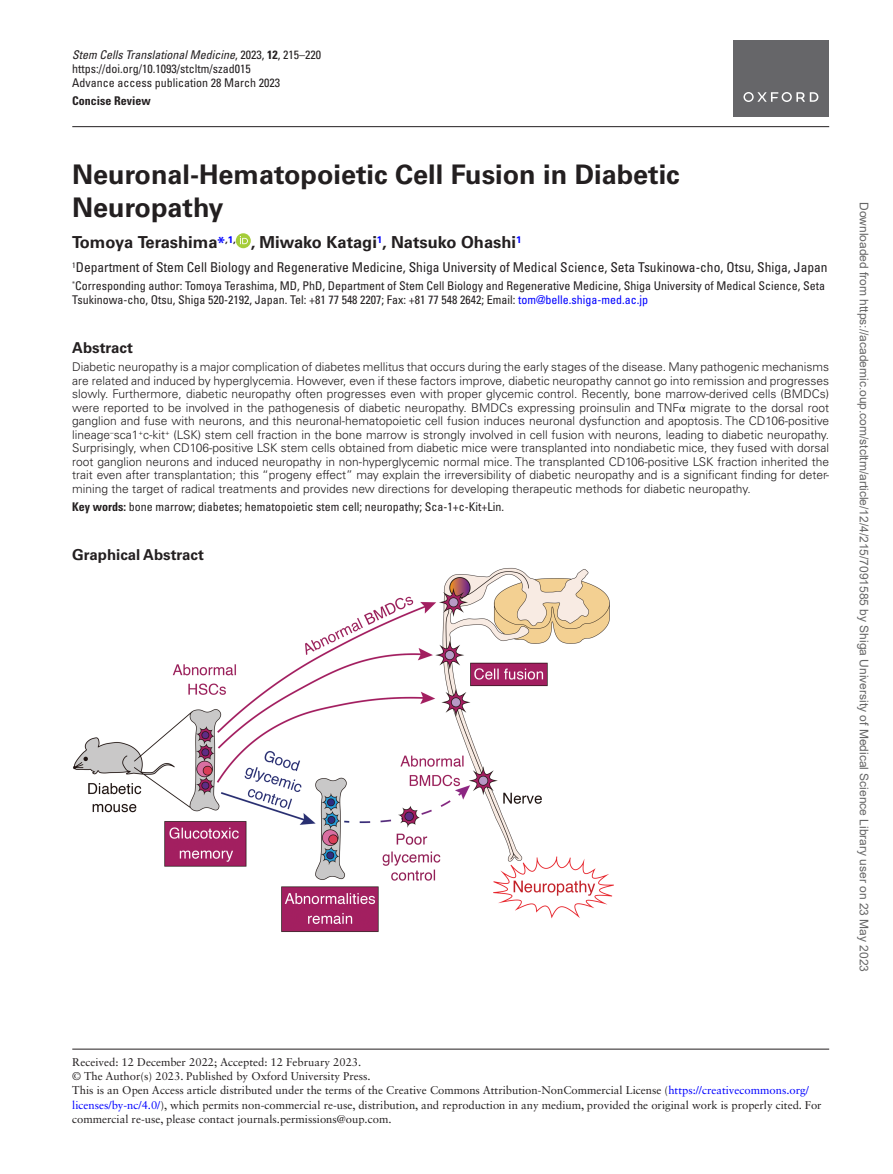
<style>
.page{position:relative;width:893px;height:1174px;background:#fff}
.page>*{position:absolute;margin:0;border:0;box-sizing:border-box;transform-origin:0 0}
.t1{font:700 27px/33px "Univers LT Std";color:#231f20}
.t2{font:700 16.5px "Univers LT Std";color:#231f20}
.t3{font:700 15px "Univers LT Std";color:#231f20}
.t4{font:condensed 13.5px "Univers LT Std";color:#231f20}
.t5{font:300 12px/13.5px "Univers LT Std";color:#231f20;text-align:justify}
.t6{font:condensed 12px/14.2px "Univers LT Std";color:#231f20}
.t7{font:12px "Arial";color:#666}
.t8{font:700 condensed 12px "Univers LT Std";color:#231f20}
.t9{font:11.25px/14.2px "Sabon LT Std";color:#231f20}
.s1{font-style:italic}
.s2{font-weight:700}
.s3{font-family:"Myriad Pro";color:#00f}
.s4{color:#00f}
.s5{font-family:"STIX General";font-weight:400}
</style>
<div class="page">
<hr style="left:72px;top:126px;width:757px;height:1px;background:#231f20">
<div style="left:733px;top:40px;width:96px;height:76px;background:#666669"></div>
<svg style="left:743px;top:92px;width:75px;height:10px"></svg>
<hr style="left:72px;top:1048px;width:757px;height:1px;background:#231f20">
<svg style="left:236px;top:233px;width:15px;height:15px"></svg>
<svg style="left:240px;top:236px;width:8px;height:8px"></svg>
<img style="left:73px;top:567px;width:541px;height:365px">
<p class="t6" style="left:72px;top:47px;width:250px"><span class="s1">Stem Cells Translational Medicine</span>, 2023, <span class="s2">12</span>, 215–220 https://doi.org/10.1093/stcltm/szad015<br>Advance access publication 28 March 2023</p>
<p class="t8" style="left:72px;top:93px;width:80px">Concise Review</p>
<h1 class="t1" style="left:72px;top:158px;width:609px">Neuronal-Hematopoietic Cell Fusion in Diabetic<br>Neuropathy</h1>
<h2 class="t2" style="left:72px;top:233px;width:451px">Tomoya Terashima<span class="s3">*</span><sup>,</sup><sup>1</sup><sup>,</sup> , Miwako Katagi<sup>1</sup>, Natsuko Ohashi<sup>1</sup></h2>
<p class="t4" style="left:72px;top:259px;width:757px"><sup>1</sup>Department of Stem Cell Biology and Regenerative Medicine, Shiga University of Medical Science, Seta Tsukinowa-cho, Otsu, Shiga, Japan</p>
<p class="t6" style="left:72px;top:279px;width:754px;line-height:13.5px"><sup>*</sup>Corresponding author: Tomoya Terashima, MD, PhD, Department of Stem Cell Biology and Regenerative Medicine, Shiga University of Medical Science, Seta<br>Tsukinowa-cho, Otsu, Shiga 520-2192, Japan. Tel: +81 77 548 2207; Fax: +81 77 548 2642; Email: <span class="s4">tom@belle.shiga-med.ac.jp</span></p>
<p class="t3" style="left:72px;top:339px;width:62px">Abstract</p>
<p class="t5" style="left:72px;top:360px;width:758px">Diabetic neuropathy is a major complication of diabetes mellitus that occurs during the early stages of the disease. Many pathogenic mechanisms are related and induced by hyperglycemia. However, even if these factors improve, diabetic neuropathy cannot go into remission and progresses slowly. Furthermore, diabetic neuropathy often progresses even with proper glycemic control. Recently, bone marrow-derived cells (BMDCs) were reported to be involved in the pathogenesis of diabetic neuropathy. BMDCs expressing proinsulin and TNF<span class="s5">α</span> migrate to the dorsal root ganglion and fuse with neurons, and this neuronal-hematopoietic cell fusion induces neuronal dysfunction and apoptosis. The CD106-positive lineage<sup>–</sup>sca1<sup>+</sup>c-kit<sup>+</sup> (LSK) stem cell fraction in the bone marrow is strongly involved in cell fusion with neurons, leading to diabetic neuropathy.<br>Surprisingly, when CD106-positive LSK stem cells obtained from diabetic mice were transplanted into nondiabetic mice, they fused with dorsal root ganglion neurons and induced neuropathy in non-hyperglycemic normal mice. The transplanted CD106-positive LSK fraction inherited the trait even after transplantation; this “progeny effect” may explain the irreversibility of diabetic neuropathy and is a significant finding for deter&shy;mining the target of radical treatments and provides new directions for developing therapeutic methods for diabetic neuropathy.</p>
<p class="t6" style="left:72px;top:499px;width:433px"><span class="s2">Key words:</span> bone marrow; diabetes; hematopoietic stem cell; neuropathy; Sca-1+c-Kit+Lin.</p>
<p class="t3" style="left:72px;top:546px;width:133px">Graphical Abstract</p>
<p class="t7" style="left:868px;top:202px;width:771px;rotate:90deg">Downloaded from https://academic.oup.com/stcltm/article/12/4/215/7091585 by Shiga University of Medical Science Library user on 23 May 2023</p>
<p class="t9" style="left:72px;top:1054px;width:751px">Received: 12 December 2022; Accepted: 12 February 2023.<br>© The Author(s) 2023. Published by Oxford University Press.<br>This is an Open Access article distributed under the terms of the Creative Commons Attribution-NonCommercial License (<span class="s4">https://creativecommons.org/ licenses/by-nc/4.0/</span>), which permits non-commercial re-use, distribution, and reproduction in any medium, provided the original work is properly cited. For commercial re-use, please contact journals.permissions@oup.com.</p>
</div>
